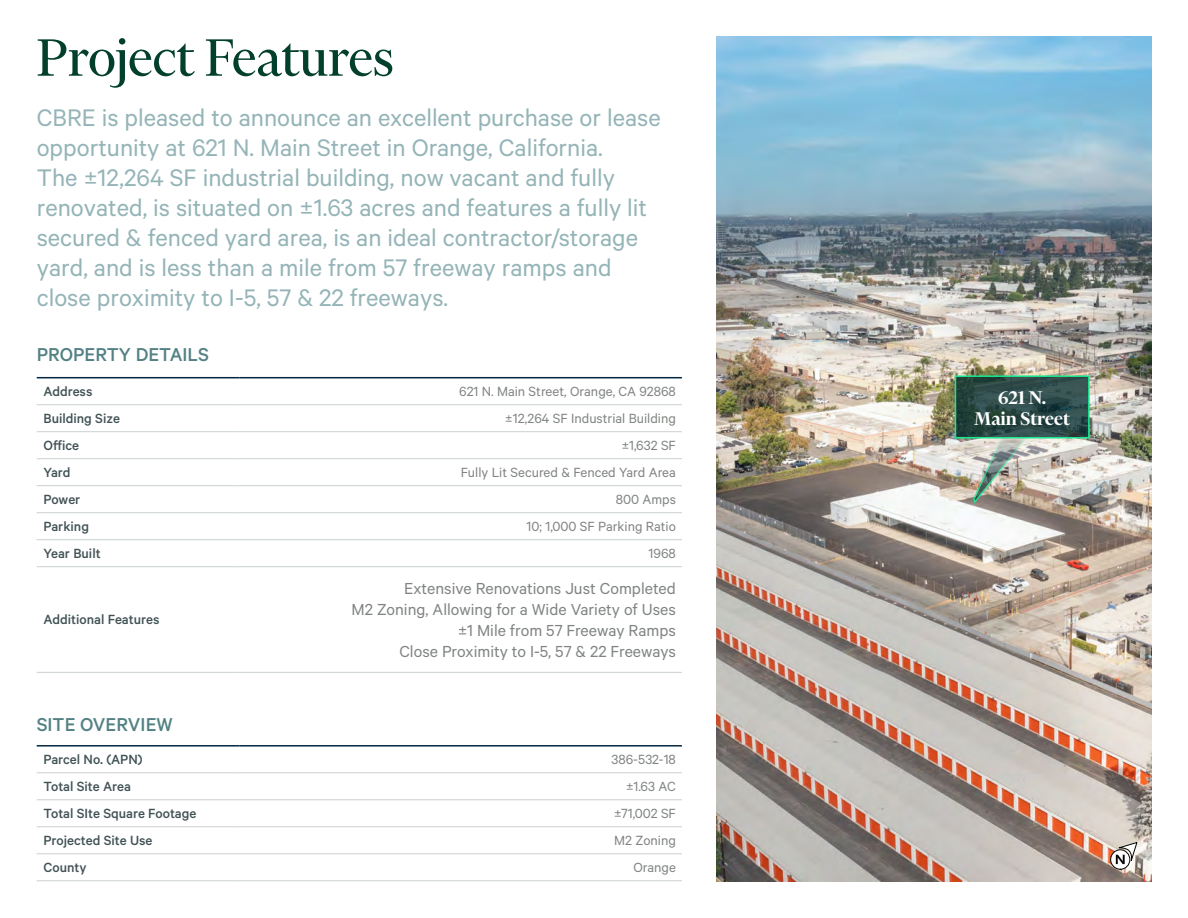
<style>
.page{position:relative;width:1188px;height:918px;background:#fff}
.page>*{position:absolute;margin:0;border:0;box-sizing:border-box;transform-origin:0 0}
.Text_Callout{font:60px "Financier Display";color:#023f2c}
.Text_Callout-2{font:27px/30px "Calibre";color:#94b4b7}
.Text_Callout-3{font:500 21px "Calibre";color:#538184}
.t1{font:600 21px "Financier Display";color:#fff}
.Table_Content{font:18px "Calibre";color:#808581}
.Table_Content-2{font:15px "Calibre";color:#808581}
.Table_Content_Bold{font:500 15px "Calibre";color:#415255}
</style>
<div class="page">
<hr style="left:37px;top:377px;width:202px;height:1px;background:#042741">
<hr style="left:239px;top:377px;width:443px;height:1px;background:#042741">
<hr style="left:37px;top:404px;width:202px;height:1px;background:#cad0d2">
<hr style="left:239px;top:404px;width:443px;height:1px;background:#cad0d2">
<hr style="left:37px;top:431px;width:202px;height:1px;background:#cad0d2">
<hr style="left:239px;top:431px;width:443px;height:1px;background:#cad0d2">
<hr style="left:37px;top:458px;width:202px;height:1px;background:#cad0d2">
<hr style="left:239px;top:458px;width:443px;height:1px;background:#cad0d2">
<hr style="left:37px;top:485px;width:202px;height:1px;background:#cad0d2">
<hr style="left:239px;top:485px;width:443px;height:1px;background:#cad0d2">
<hr style="left:37px;top:512px;width:202px;height:1px;background:#cad0d2">
<hr style="left:239px;top:512px;width:443px;height:1px;background:#cad0d2">
<hr style="left:37px;top:539px;width:202px;height:1px;background:#cad0d2">
<hr style="left:239px;top:539px;width:443px;height:1px;background:#cad0d2">
<hr style="left:37px;top:566px;width:202px;height:1px;background:#cad0d2">
<hr style="left:239px;top:566px;width:443px;height:1px;background:#cad0d2">
<hr style="left:37px;top:672px;width:202px;height:1px;background:#cad0d2">
<hr style="left:239px;top:672px;width:443px;height:1px;background:#cad0d2">
<hr style="left:37px;top:745px;width:202px;height:2px;background:#042741">
<hr style="left:239px;top:745px;width:443px;height:2px;background:#042741">
<hr style="left:37px;top:772px;width:202px;height:1px;background:#cad0d2">
<hr style="left:239px;top:772px;width:443px;height:1px;background:#cad0d2">
<hr style="left:37px;top:799px;width:202px;height:1px;background:#cad0d2">
<hr style="left:239px;top:799px;width:443px;height:1px;background:#cad0d2">
<hr style="left:37px;top:826px;width:202px;height:1px;background:#cad0d2">
<hr style="left:239px;top:826px;width:443px;height:1px;background:#cad0d2">
<hr style="left:37px;top:853px;width:202px;height:1px;background:#cad0d2">
<hr style="left:239px;top:853px;width:443px;height:1px;background:#cad0d2">
<hr style="left:37px;top:880px;width:202px;height:1px;background:#cad0d2">
<hr style="left:239px;top:880px;width:443px;height:1px;background:#cad0d2">
<img style="left:716px;top:37px;width:435px;height:844px">
<img style="left:972px;top:438px;width:58px;height:67px">
<svg style="left:958px;top:378px;width:129px;height:57px;background:#2b4846"></svg>
<div style="left:955px;top:375px;width:135px;height:63px;border:2px solid #17e88f"></div>
<svg style="left:1106px;top:842px;width:32px;height:40px"></svg>
<p class="Text_Callout" style="left:37px;top:26px;width:359px">Project Features</p>
<p class="Text_Callout-2" style="left:37px;top:102px;width:626px">CBRE is pleased to announce an excellent purchase or lease opportunity at 621 N. Main Street in Orange, California.<br>The ±12,264 SF industrial building, now vacant and fully renovated, is situated on ±1.63 acres and features a fully lit secured &amp; fenced yard area, is an ideal contractor/storage yard, and is less than a mile from 57 freeway ramps and close proximity to I-5, 57 &amp; 22 freeways.</p>
<p class="Text_Callout-3" style="left:37px;top:342px;width:174px">PROPERTY DETAILS</p>
<p class="Table_Content_Bold" style="left:43px;top:383px;width:51px">Address</p>
<p class="Table_Content-2" style="left:459px;top:383px;width:218px">621 N. Main Street, Orange, CA 92868</p>
<p class="Table_Content_Bold" style="left:43px;top:410px;width:78px">Building Size</p>
<p class="Table_Content-2" style="left:505px;top:410px;width:173px">±12,264 SF Industrial Building</p>
<p class="Table_Content_Bold" style="left:43px;top:437px;width:37px">Office</p>
<p class="Table_Content-2" style="left:622px;top:437px;width:56px">±1,632 SF</p>
<p class="Table_Content_Bold" style="left:43px;top:464px;width:29px">Yard</p>
<p class="Table_Content-2" style="left:461px;top:464px;width:217px">Fully Lit Secured &amp; Fenced Yard Area</p>
<p class="Table_Content_Bold" style="left:43px;top:491px;width:38px">Power</p>
<p class="Table_Content-2" style="left:616px;top:491px;width:62px">800 Amps</p>
<p class="Table_Content_Bold" style="left:43px;top:518px;width:47px">Parking</p>
<p class="Table_Content-2" style="left:527px;top:518px;width:151px">10; 1,000 SF Parking Ratio</p>
<p class="Table_Content_Bold" style="left:43px;top:545px;width:59px">Year Built</p>
<p class="Table_Content-2" style="left:649px;top:545px;width:29px">1968</p>
<p class="Table_Content_Bold" style="left:43px;top:611px;width:118px">Additional Features</p>
<p class="Table_Content" style="left:404px;top:578px;width:273px">Extensive Renovations Just Completed</p>
<p class="Table_Content" style="left:352px;top:599px;width:326px">M2 Zoning, Allowing for a Wide Variety of Uses</p>
<p class="Table_Content" style="left:458px;top:620px;width:220px">±1 Mile from 57 Freeway Ramps</p>
<p class="Table_Content" style="left:399px;top:641px;width:278px">Close Proximity to I-5, 57 &amp; 22 Freeways</p>
<p class="Text_Callout-3" style="left:37px;top:712px;width:138px">SITE OVERVIEW</p>
<p class="Table_Content_Bold" style="left:43px;top:751px;width:101px">Parcel No. (APN)</p>
<p class="Table_Content-2" style="left:611px;top:751px;width:66px">386-532-18</p>
<p class="Table_Content_Bold" style="left:43px;top:778px;width:89px">Total Site Area</p>
<p class="Table_Content-2" style="left:626px;top:778px;width:52px">±1.63 AC</p>
<p class="Table_Content_Bold" style="left:43px;top:805px;width:154px">Total SIte Square Footage</p>
<p class="Table_Content-2" style="left:614px;top:805px;width:64px">±71,002 SF</p>
<p class="Table_Content_Bold" style="left:43px;top:832px;width:111px">Projected Site Use</p>
<p class="Table_Content-2" style="left:614px;top:832px;width:63px">M2 Zoning</p>
<p class="Table_Content_Bold" style="left:43px;top:859px;width:45px">County</p>
<p class="Table_Content-2" style="left:633px;top:859px;width:44px">Orange</p>
<p class="t1" style="left:998px;top:384px;width:49px">621 N.</p>
<p class="t1" style="left:974px;top:405px;width:97px">Main Street</p>
</div>
